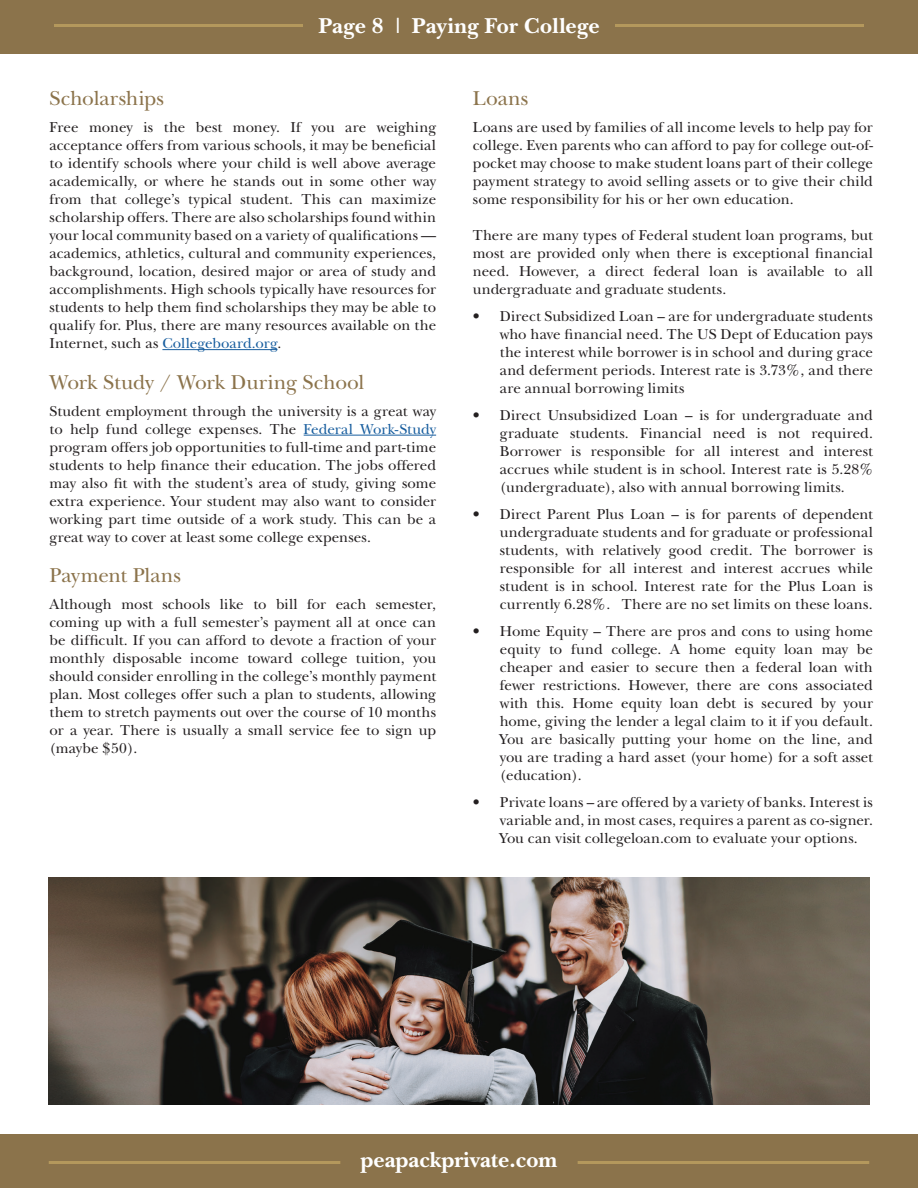
<style>
.page{position:relative;width:918px;height:1188px;background:#fff}
.page>*{position:absolute;margin:0;border:0;box-sizing:border-box;transform-origin:0 0}
.t1{font:700 22.5px "New Baskerville";color:#fff}
.t2{font:21px "New Baskerville";letter-spacing:-.005em;color:#8b734b}
.t3{font:15px/18px "New Baskerville";letter-spacing:.005em;color:#231f20;text-align:justify}
.s1{color:#175d9e}
</style>
<div class="page">
<hr style="left:162px;top:349px;width:115px;height:1px;background:#175d9e">
<hr style="left:304px;top:435px;width:132px;height:1px;background:#175d9e">
<div style="left:0;top:1134px;width:918px;height:54px;background:#8b734b"></div>
<hr style="left:49px;top:1161px;width:291px;height:3px;background:#b4985c">
<hr style="left:578px;top:1161px;width:291px;height:3px;background:#b4985c">
<div style="left:0;top:0;width:918px;height:54px;background:#8b734b"></div>
<hr style="left:615px;top:24px;width:249px;height:3px;background:#b4985c">
<hr style="left:54px;top:24px;width:249px;height:3px;background:#b4985c">
<img style="left:49px;top:878px;width:820px;height:226px">
<h1 class="t1" style="left:318px;top:12px;width:283px">Page 8 | Paying For College</h1>
<h2 class="t2" style="left:50px;top:86px;width:116px">Scholarships</h2>
<p class="t3" style="left:50px;top:118px;width:388px">Free money is the best money. If you are weighing acceptance offers from various schools, it may be beneficial to identify schools where your child is well above average academically, or where he stands out in some other way from that college’s typical student. This can maximize scholarship offers. There are also scholarships found within your local community based on a variety of qualifications — academics, athletics, cultural and community experiences, background, location, desired major or area of study and accomplishments. High schools typically have resources for students to help them find scholarships they may be able to qualify for. Plus, there are many resources available on the Internet, such as <span class="s1">Collegeboard.org</span>.</p>
<h2 class="t2" style="left:50px;top:370px;width:316px">Work Study / Work During School</h2>
<p class="t3" style="left:50px;top:402px;width:388px">Student employment through the university is a great way to help fund college expenses. The <span class="s1">Federal Work-Study </span>program offers job opportunities to full-time and part-time students to help finance their education. The jobs offered may also fit with the student’s area of study, giving some extra experience. Your student may also want to consider working part time outside of a work study. This can be a great way to cover at least some college expenses.</p>
<h2 class="t2" style="left:50px;top:563px;width:133px">Payment Plans</h2>
<p class="t3" style="left:50px;top:595px;width:388px">Although most schools like to bill for each semester, coming up with a full semester’s payment all at once can be difficult. If you can afford to devote a fraction of your monthly disposable income toward college tuition, you should consider enrolling in the college’s monthly payment plan. Most colleges offer such a plan to students, allowing them to stretch payments out over the course of 10 months or a year. There is usually a small service fee to sign up (maybe $50).</p>
<h2 class="t2" style="left:473px;top:86px;width:57px">Loans</h2>
<p class="t3" style="left:473px;top:118px;width:402px">Loans are used by families of all income levels to help pay for college. Even parents who can afford to pay for college out-of&shy;pocket may choose to make student loans part of their college payment strategy to avoid selling assets or to give their child some responsibility for his or her own education.</p>
<p class="t3" style="left:473px;top:226px;width:402px">There are many types of Federal student loan programs, but most are provided only when there is exceptional financial need. However, a direct federal loan is available to all undergraduate and graduate students.</p>
<p class="t3" style="left:500px;top:307px;width:375px;text-indent:-27px">• Direct Subsidized Loan – are for undergraduate students who have financial need. The US Dept of Education pays the interest while borrower is in school and during grace and deferment periods. Interest rate is 3.73%, and there are annual borrowing limits</p>
<p class="t3" style="left:500px;top:406px;width:375px;text-indent:-27px">• Direct Unsubsidized Loan – is for undergraduate and graduate students. Financial need is not required.<br>Borrower is responsible for all interest and interest accrues while student is in school. Interest rate is 5.28% (undergraduate), also with annual borrowing limits.</p>
<p class="t3" style="left:500px;top:505px;width:375px;text-indent:-27px">• Direct Parent Plus Loan – is for parents of dependent undergraduate students and for graduate or professional students, with relatively good credit. The borrower is responsible for all interest and interest accrues while student is in school. Interest rate for the Plus Loan is currently 6.28%. There are no set limits on these loans.</p>
<p class="t3" style="left:500px;top:622px;width:375px;text-indent:-27px">• Home Equity – There are pros and cons to using home equity to fund college. A home equity loan may be cheaper and easier to secure then a federal loan with fewer restrictions. However, there are cons associated with this. Home equity loan debt is secured by your home, giving the lender a legal claim to it if you default.<br>You are basically putting your home on the line, and you are trading a hard asset (your home) for a soft asset (education).</p>
<p class="t3" style="left:500px;top:793px;width:375px;text-indent:-27px">• Private loans – are offered by a variety of banks. Interest is variable and, in most cases, requires a parent as co-signer.<br>You can visit collegeloan.com to evaluate your options.</p>
<h1 class="t1" style="left:360px;top:1147px;width:199px">peapackprivate.com</h1>
</div>
